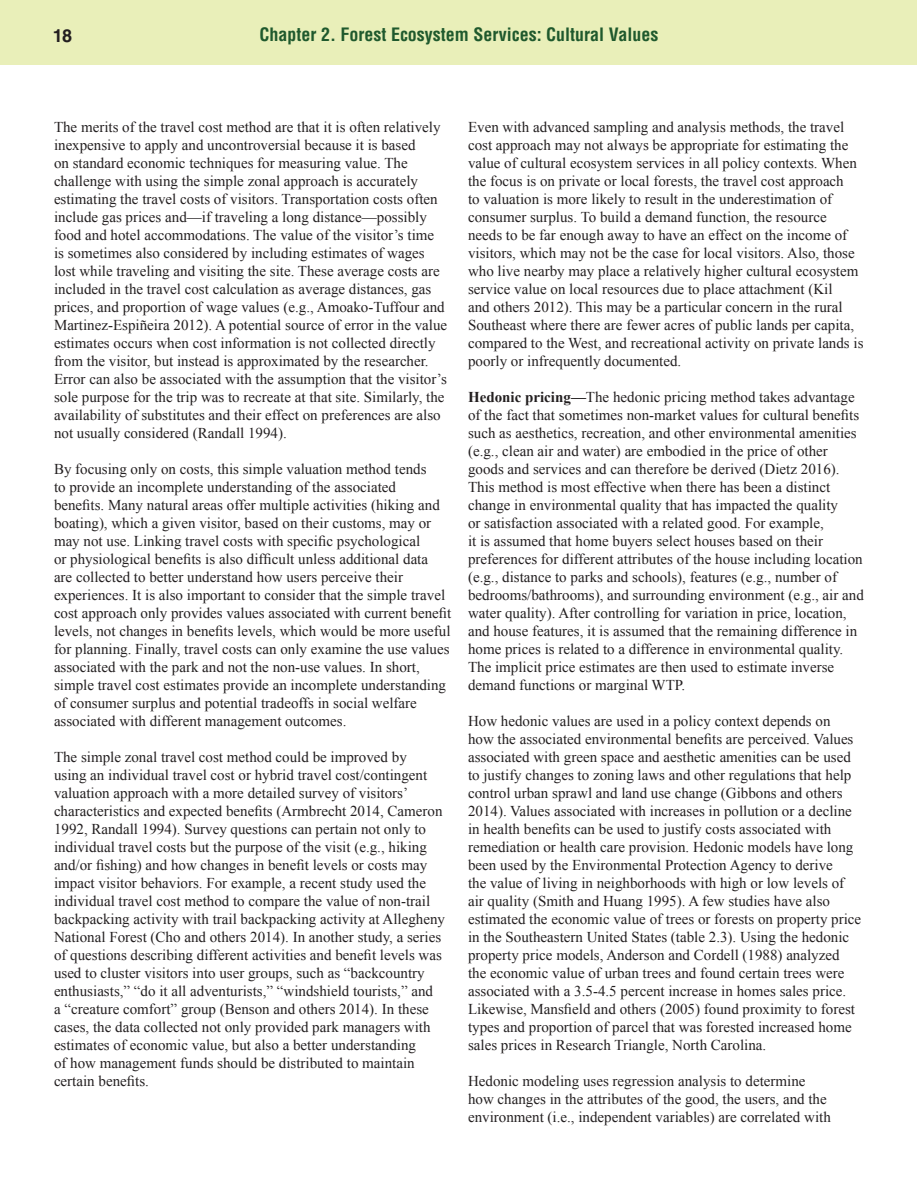
<style>
.page{position:relative;width:918px;height:1188px;background:#fff}
.page>*{position:absolute;margin:0;border:0;box-sizing:border-box;transform-origin:0 0}
.t1{font:700 condensed 18px "Helvetica LT Std";color:#1f592d}
.t2{font:700 18px "Helvetica LT Std";color:#231f20}
.Text{font:15px/18px "Times New Roman";color:#231f20}
.s1{font-weight:700}
</style>
<div class="page">
<div style="left:0;top:0;width:917px;height:65px;background:#e9efb9"></div>
<p class="t2" style="left:53px;top:24px;width:21px">18</p>
<p class="t1" style="left:260px;top:24px;width:400px">Chapter 2. Forest Ecosystem Services: Cultural Values</p>
<p class="Text" style="left:54px;top:118px;width:395px">The merits of the travel cost method are that it is often relatively inexpensive to apply and uncontroversial because it is based<br>on standard economic techniques for measuring value. The challenge with using the simple zonal approach is accurately estimating the travel costs of visitors. Transportation costs often include gas prices and—if traveling a long distance—possibly food and hotel accommodations. The value of the visitor’s time is sometimes also considered by including estimates of wages lost while traveling and visiting the site. These average costs are included in the travel cost calculation as average distances, gas prices, and proportion of wage values (e.g., Amoako-Tuffour and Martinez-Espiñeira 2012). A potential source of error in the value estimates occurs when cost information is not collected directly from the visitor, but instead is approximated by the researcher.<br>Error can also be associated with the assumption that the visitor’s sole purpose for the trip was to recreate at that site. Similarly, the availability of substitutes and their effect on preferences are also not usually considered (Randall 1994).</p>
<p class="Text" style="left:54px;top:460px;width:399px">By focusing only on costs, this simple valuation method tends<br>to provide an incomplete understanding of the associated<br>benefits. Many natural areas offer multiple activities (hiking and boating), which a given visitor, based on their customs, may or may not use. Linking travel costs with specific psychological<br>or physiological benefits is also difficult unless additional data<br>are collected to better understand how users perceive their experiences. It is also important to consider that the simple travel cost approach only provides values associated with current benefit levels, not changes in benefits levels, which would be more useful for planning. Finally, travel costs can only examine the use values associated with the park and not the non-use values. In short, simple travel cost estimates provide an incomplete understanding of consumer surplus and potential tradeoffs in social welfare associated with different management outcomes.</p>
<p class="Text" style="left:54px;top:748px;width:393px">The simple zonal travel cost method could be improved by<br>using an individual travel cost or hybrid travel cost/contingent valuation approach with a more detailed survey of visitors’ characteristics and expected benefits (Armbrecht 2014, Cameron 1992, Randall 1994). Survey questions can pertain not only to individual travel costs but the purpose of the visit (e.g., hiking and/or fishing) and how changes in benefit levels or costs may impact visitor behaviors. For example, a recent study used the individual travel cost method to compare the value of non-trail backpacking activity with trail backpacking activity at Allegheny National Forest (Cho and others 2014). In another study, a series of questions describing different activities and benefit levels was used to cluster visitors into user groups, such as “backcountry enthusiasts,” “do it all adventurists,” “windshield tourists,” and<br>a “creature comfort” group (Benson and others 2014). In these cases, the data collected not only provided park managers with estimates of economic value, but also a better understanding<br>of how management funds should be distributed to maintain certain benefits.</p>
<p class="Text" style="left:468px;top:118px;width:397px">Even with advanced sampling and analysis methods, the travel cost approach may not always be appropriate for estimating the value of cultural ecosystem services in all policy contexts. When the focus is on private or local forests, the travel cost approach<br>to valuation is more likely to result in the underestimation of consumer surplus. To build a demand function, the resource needs to be far enough away to have an effect on the income of visitors, which may not be the case for local visitors. Also, those who live nearby may place a relatively higher cultural ecosystem service value on local resources due to place attachment (Kil<br>and others 2012). This may be a particular concern in the rural Southeast where there are fewer acres of public lands per capita, compared to the West, and recreational activity on private lands is poorly or infrequently documented.</p>
<p class="Text" style="left:468px;top:388px;width:397px"><span class="s1">Hedonic pricing—</span>The hedonic pricing method takes advantage of the fact that sometimes non-market values for cultural benefits such as aesthetics, recreation, and other environmental amenities (e.g., clean air and water) are embodied in the price of other goods and services and can therefore be derived (Dietz 2016).<br>This method is most effective when there has been a distinct change in environmental quality that has impacted the quality<br>or satisfaction associated with a related good. For example,<br>it is assumed that home buyers select houses based on their preferences for different attributes of the house including location (e.g., distance to parks and schools), features (e.g., number of bedrooms/bathrooms), and surrounding environment (e.g., air and water quality). After controlling for variation in price, location, and house features, it is assumed that the remaining difference in home prices is related to a difference in environmental quality.<br>The implicit price estimates are then used to estimate inverse demand functions or marginal WTP.</p>
<p class="Text" style="left:468px;top:712px;width:395px">How hedonic values are used in a policy context depends on<br>how the associated environmental benefits are perceived. Values associated with green space and aesthetic amenities can be used to justify changes to zoning laws and other regulations that help control urban sprawl and land use change (Gibbons and others 2014). Values associated with increases in pollution or a decline in health benefits can be used to justify costs associated with remediation or health care provision. Hedonic models have long been used by the Environmental Protection Agency to derive<br>the value of living in neighborhoods with high or low levels of air quality (Smith and Huang 1995). A few studies have also estimated the economic value of trees or forests on property price in the Southeastern United States (table 2.3). Using the hedonic property price models, Anderson and Cordell (1988) analyzed the economic value of urban trees and found certain trees were associated with a 3.5-4.5 percent increase in homes sales price.<br>Likewise, Mansfield and others (2005) found proximity to forest types and proportion of parcel that was forested increased home sales prices in Research Triangle, North Carolina.</p>
<p class="Text" style="left:468px;top:1072px;width:364px">Hedonic modeling uses regression analysis to determine how changes in the attributes of the good, the users, and the environment (i.e., independent variables) are correlated with</p>
</div>
